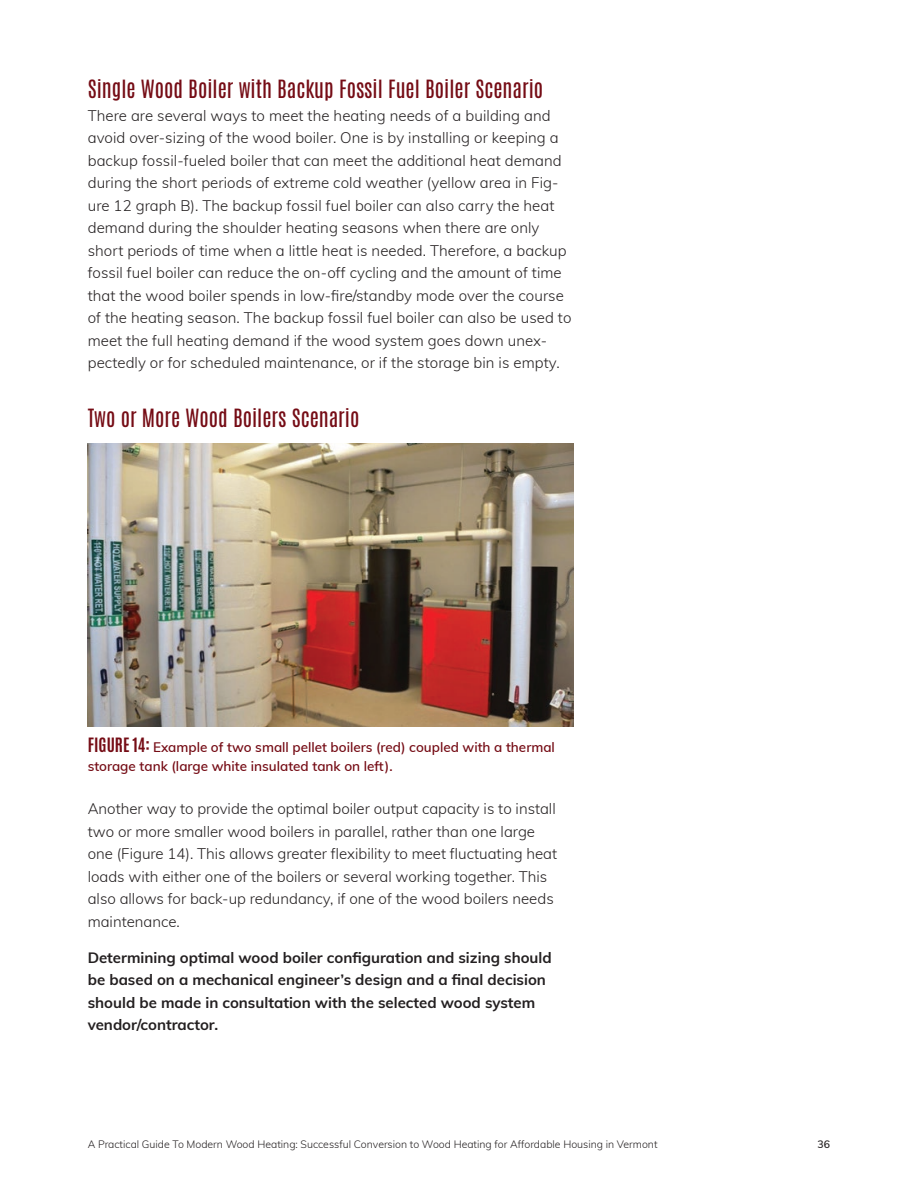
<style>
.page{position:relative;width:918px;height:1188px;background:#fff}
.page>*{position:absolute;margin:0;border:0;box-sizing:border-box;transform-origin:0 0}
.t1{font:21px "Antonio";color:#750c15}
.Paragraph_2col{font:300 15px/22.5px "Muli";letter-spacing:.005em;color:#231f20}
.Paragraph_2col-2{font:700 15px/22.5px "Muli";color:#231f20}
.t2{font:600 13.5px/19.5px "Muli";color:#750c15}
.t3{font:300 10.5px "Muli";color:#231f20}
.t4{font:600 10.5px "Muli";color:#231f20}
.s1{font-family:"Antonio";font-weight:700;font-size:16.5px}
</style>
<div class="page">
<img style="left:88px;top:443px;width:486px;height:284px">
<h3 class="t1" style="left:88px;top:74px;width:457px">Single Wood Boiler with Backup Fossil Fuel Boiler Scenario</h3>
<p class="Paragraph_2col" style="left:88px;top:103px;width:485px">There are several ways to meet the heating needs of a building and avoid over-sizing of the wood boiler. One is by installing or keeping a backup fossil-fueled boiler that can meet the additional heat demand during the short periods of extreme cold weather (yellow area in Fig&shy;ure 12 graph B). The backup fossil fuel boiler can also carry the heat demand during the shoulder heating seasons when there are only short periods of time when a little heat is needed. Therefore, a backup fossil fuel boiler can reduce the on-off cycling and the amount of time that the wood boiler spends in low-fire/standby mode over the course of the heating season. The backup fossil fuel boiler can also be used to meet the full heating demand if the wood system goes down unex&shy;pectedly or for scheduled maintenance, or if the storage bin is empty.</p>
<h3 class="t1" style="left:88px;top:403px;width:273px">Two or More Wood Boilers Scenario</h3>
<p class="t2" style="left:88px;top:737px;width:469px"><span class="s1">FIGURE 14:</span> Example of two small pellet boilers (red) coupled with a thermal storage tank (large white insulated tank on left).</p>
<p class="Paragraph_2col" style="left:88px;top:797px;width:471px">Another way to provide the optimal boiler output capacity is to install two or more smaller wood boilers in parallel, rather than one large one (Figure 14). This allows greater flexibility to meet fluctuating heat loads with either one of the boilers or several working together. This also allows for back-up redundancy, if one of the wood boilers needs maintenance.</p>
<p class="Paragraph_2col-2" style="left:88px;top:945px;width:466px">Determining optimal wood boiler configuration and sizing should be based on a mechanical engineer’s design and a final decision should be made in consultation with the selected wood system vendor/contractor.</p>
<p class="t3" style="left:88px;top:1136px;width:571px">A Practical Guide To Modern Wood Heating: Successful Conversion to Wood Heating for Affordable Housing in Vermont</p>
<p class="t4" style="left:818px;top:1136px;width:14px">36</p>
</div>
